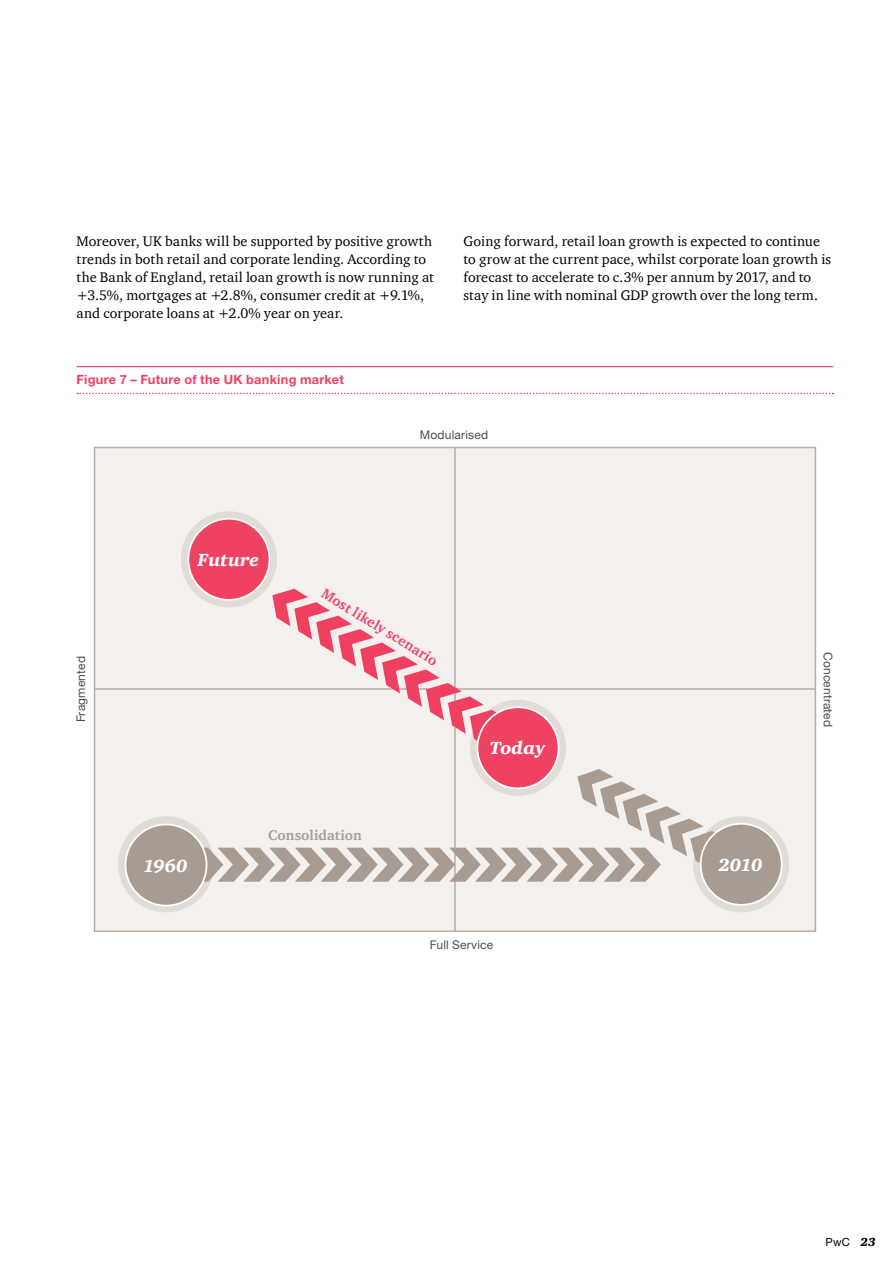
<style>
.page{position:relative;width:893px;height:1263px;background:#fff}
.page>*{position:absolute;margin:0;border:0;box-sizing:border-box;transform-origin:0 0}
.t1{font:italic 900 18px "ITC Charter Com";color:#fff}
.t2{font:14.25px/18px "ITC Charter Com";letter-spacing:.01em;color:#000}
.t3{font:700 14.25px "ITC Charter Com";color:#ef4062}
.t4{font:700 14.25px "ITC Charter Com";letter-spacing:.005em;color:#a89b91}
.t5{font:700 12.75px "Helvetica Neue";letter-spacing:.02em;color:#ef4062}
.t6{font:12px "Helvetica Neue";letter-spacing:.015em;color:#4d4d4f}
.t7{font:11.25px "Helvetica Neue";color:#000}
.s1{font-family:"ITC Charter Com";font-weight:900;font-style:italic;font-size:12px}
</style>
<div class="page">
<hr style="left:77px;top:366px;width:756px;height:1px;background:#ef4062">
<svg style="left:77px;top:393px;width:757px;height:1px"></svg>
<div style="left:94px;top:447px;width:722px;height:485px;background:#f3f0ee;border:2px solid #b8ada4"></div>
<div style="left:181px;top:511px;width:96px;height:96px;border:15px solid #e2dcd7;border-radius:50%"></div>
<div style="left:693px;top:816px;width:96px;height:96px;border:15px solid #e2dcd7;border-radius:50%"></div>
<div style="left:118px;top:816px;width:96px;height:96px;border:15px solid #e2dcd7;border-radius:50%"></div>
<hr style="left:454px;top:447px;width:2px;height:484px;background:#b8ada4">
<hr style="left:95px;top:688px;width:720px;height:2px;background:#b8ada4">
<div style="left:188px;top:519px;width:81px;height:81px;background:#ef4263;border-radius:50%"></div>
<div style="left:187px;top:518px;width:83px;height:83px;border:2px solid #fff;border-radius:50%"></div>
<svg style="left:192px;top:589px;width:579px;height:304px"></svg>
<div style="left:126px;top:824px;width:81px;height:81px;background:#a89c92;border-radius:50%"></div>
<div style="left:125px;top:824px;width:82px;height:82px;border:2px solid #fff;border-radius:50%"></div>
<div style="left:701px;top:824px;width:81px;height:81px;background:#a89c92;border-radius:50%"></div>
<div style="left:700px;top:823px;width:82px;height:83px;border:2px solid #fff;border-radius:50%"></div>
<div style="left:477px;top:707px;width:81px;height:81px;background:#ef4263;border-radius:50%"></div>
<div style="left:477px;top:706px;width:82px;height:83px;border:2px solid #fff;border-radius:50%"></div>
<p class="t2" style="left:77px;top:231px;width:359px">Moreover, UK banks will be supported by positive growth trends in both retail and corporate lending. According to the Bank of England, retail loan growth is now running at +3.5%, mortgages at +2.8%, consumer credit at +9.1%, and corporate loans at +2.0% year on year.</p>
<p class="t2" style="left:463px;top:231px;width:369px">Going forward, retail loan growth is expected to continue to grow at the current pace, whilst corporate loan growth is forecast to accelerate to c.3% per annum by 2017, and to stay in line with nominal GDP growth over the long term.</p>
<p class="t5" style="left:77px;top:372px;width:269px">Figure 7 – Future of the UK banking market</p>
<p class="t1" style="left:197px;top:549px;width:63px">Future</p>
<p class="t6" style="left:420px;top:428px;width:70px">Modularised</p>
<p class="t3" style="left:327px;top:585px;width:135px;rotate:31deg">Most likely scenario</p>
<p class="t6" style="left:74px;top:722px;width:67px;rotate:-90deg">Fragmented</p>
<p class="t6" style="left:835px;top:652px;width:77px;rotate:90deg">Concentrated</p>
<p class="t1" style="left:143px;top:854px;width:46px">1960</p>
<p class="t4" style="left:268px;top:826px;width:95px">Consolidation</p>
<p class="t1" style="left:490px;top:737px;width:57px">Today</p>
<p class="t6" style="left:430px;top:938px;width:65px">Full Service</p>
<p class="t1" style="left:718px;top:854px;width:45px">2010</p>
<p class="t7" style="left:825px;top:1235px;width:52px">PwC <span class="s1">23</span></p>
</div>
